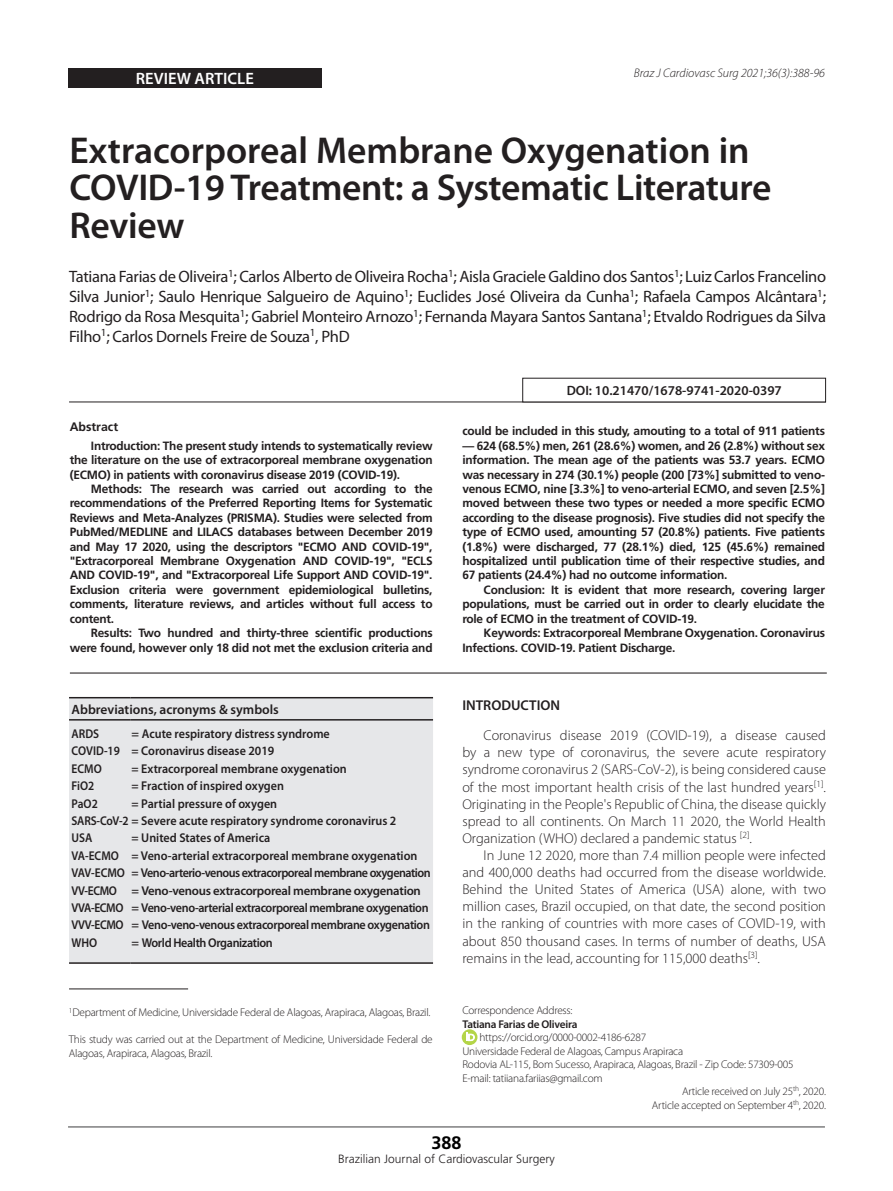
<style>
.page{position:relative;width:893px;height:1191px;background:#fff}
.page>*{position:absolute;margin:0;border:0;box-sizing:border-box;transform-origin:0 0}
.Titulo_1{font:600 37.5px/37.5px "Myriad Pro";letter-spacing:-.01em;color:#231f20}
.t1{font:700 18px "Frutiger";color:#000}
.t2{font:16.5px/19.8px "Myriad Pro";letter-spacing:-.02em;color:#231f20;text-align:justify}
.t3{font:600 16.5px "Myriad Pro";color:#fff}
.t4{font:300 14.25px/17.1px "Myriad Pro";color:#231f20;text-align:justify}
.Titulos_2{font:600 14.25px "Myriad Pro";color:#231f20}
.pe_de_pagina{font:600 13.5px "Myriad Pro";color:#231f20}
.t5{font:600 12.75px "Myriad Pro";letter-spacing:-.01em;color:#231f20;scale:.95 1}
.t6{font:600 12.75px "Myriad Pro";letter-spacing:-.03em;color:#231f20}
.t7{font:600 12.75px/17.4px "Myriad Pro";letter-spacing:-.01em;color:#231f20;scale:.9 1}
.t8{font:600 12.75px "Myriad Pro";letter-spacing:-.01em;color:#231f20}
.t9{font:600 12.75px "Myriad Pro";letter-spacing:-.04em;color:#231f20;scale:.95 1}
.t10{font:italic 300 12.45px "Myriad Pro";color:#231f20}
.Resumos{font:700 12.3px "Frutiger";color:#231f20}
.abstract{font:700 12px/14.4px "Frutiger";letter-spacing:-.02em;color:#231f20;text-align:justify}
.t11{font:300 12px "Frutiger";color:#231f20}
.pe_de_pagina_2{font:300 11.25px/13.5px "Myriad Pro";letter-spacing:-.02em;color:#231f20}
.pe_de_pagina_2-2{font:600 11.25px "Myriad Pro";letter-spacing:-.02em;color:#231f20}
</style>
<div class="page">
<hr style="left:68px;top:1126px;width:757px;height:1px;background:#3e3e3f">
<div style="left:68px;top:68px;width:254px;height:20px;background:#231f20"></div>
<hr style="left:70px;top:672px;width:757px;height:1px;background:#231f20">
<hr style="left:69px;top:401px;width:757px;height:1px;background:#231f20">
<hr style="left:69px;top:988px;width:119px;height:1px;background:#231f20">
<div style="left:69px;top:698px;width:364px;height:264px;background:#e6e7e9"></div>
<hr style="left:69px;top:697px;width:61px;height:1px;background:#231f20">
<hr style="left:130px;top:697px;width:303px;height:1px;background:#231f20">
<hr style="left:69px;top:719px;width:61px;height:1px;background:#231f20">
<hr style="left:130px;top:719px;width:303px;height:1px;background:#231f20">
<hr style="left:69px;top:962px;width:61px;height:1px;background:#231f20">
<hr style="left:130px;top:962px;width:303px;height:1px;background:#231f20">
<svg style="left:462px;top:1029px;width:15px;height:16px"></svg>
<svg style="left:466px;top:1032px;width:8px;height:8px"></svg>
<p class="t3" style="left:136px;top:69px;width:119px">REVIEW ARTICLE</p>
<p class="t10" style="left:634px;top:67px;width:193px">Braz J Cardiovasc Surg 2021;36(3):388-96</p>
<p class="Titulo_1" style="left:70px;top:132px;width:703px">Extracorporeal Membrane Oxygenation in<br>COVID-19 Treatment: a Systematic Literature<br>Review</p>
<p class="t2" style="left:69px;top:267px;width:759px">Tatiana Farias de Oliveira<sup>1</sup>; Carlos Alberto de Oliveira Rocha<sup>1</sup>; Aisla Graciele Galdino dos Santos<sup>1</sup>; Luiz Carlos Francelino Silva Junior<sup>1</sup>; Saulo Henrique Salgueiro de Aquino<sup>1</sup>; Euclides José Oliveira da Cunha<sup>1</sup>; Rafaela Campos Alcântara<sup>1</sup>; Rodrigo da Rosa Mesquita<sup>1</sup>; Gabriel Monteiro Arnozo<sup>1</sup>; Fernanda Mayara Santos Santana<sup>1</sup>; Etvaldo Rodrigues da Silva Filho<sup>1</sup>; Carlos Dornels Freire de Souza<sup>1</sup>, PhD</p>
<p class="Resumos" style="left:70px;top:420px;width:50px">Abstract</p>
<p class="abstract" style="left:70px;top:438px;width:364px;text-indent:21px">Introduction: The present study intends to systematically review the literature on the use of extracorporeal membrane oxygenation (ECMO) in patients with coronavirus disease 2019 (COVID-19).</p>
<p class="abstract" style="left:70px;top:481px;width:364px;text-indent:21px">Methods: The research was carried out according to the recommendations of the Preferred Reporting Items for Systematic Reviews and Meta-Analyzes (PRISMA). Studies were selected from PubMed/MEDLINE and LILACS databases between December 2019 and May 17 2020, using the descriptors "ECMO AND COVID-19", "Extracorporeal Membrane Oxygenation AND COVID-19", "ECLS AND COVID-19", and "Extracorporeal Life Support AND COVID-19".<br>Exclusion criteria were government epidemiological bulletins, comments, literature reviews, and articles without full access to content.</p>
<p class="abstract" style="left:70px;top:625px;width:364px;text-align:right">Results: Two hundred and thirty-three scientific productions were found, however only 18 did not met the exclusion criteria and</p>
<p class="pe_de_pagina" style="left:72px;top:702px;width:209px">Abbreviations, acronyms &amp; symbols</p>
<p class="t7" style="left:72px;top:725px;width:55px">ARDS<br>COVID-19</p>
<p class="t7" style="left:72px;top:760px;width:35px">ECMO</p>
<p class="t7" style="left:72px;top:777px;width:27px">FiO2</p>
<p class="t7" style="left:72px;top:794px;width:31px">PaO2</p>
<p class="t7" style="left:72px;top:812px;width:362px">SARS-CoV-2 = Severe acute respiratory syndrome coronavirus 2</p>
<p class="t7" style="left:72px;top:829px;width:25px">USA</p>
<p class="t7" style="left:72px;top:847px;width:54px">VA-ECMO</p>
<p class="t7" style="left:72px;top:864px;width:61px">VAV-ECMO</p>
<p class="t7" style="left:72px;top:881px;width:52px">VV-ECMO</p>
<p class="t7" style="left:72px;top:899px;width:59px">VVA-ECMO</p>
<p class="t7" style="left:72px;top:916px;width:59px">VVV-ECMO</p>
<p class="t7" style="left:72px;top:934px;width:30px">WHO</p>
<p class="t8" style="left:132px;top:726px;width:200px">= Acute respiratory distress syndrome</p>
<p class="t5" style="left:132px;top:744px;width:152px">= Coronavirus disease 2019</p>
<p class="t5" style="left:132px;top:761px;width:228px">= Extracorporeal membrane oxygenation</p>
<p class="t5" style="left:132px;top:778px;width:162px">= Fraction of inspired oxygen</p>
<p class="t5" style="left:132px;top:796px;width:155px">= Partial pressure of oxygen</p>
<p class="t5" style="left:132px;top:831px;width:148px">= United States of America</p>
<p class="t5" style="left:132px;top:848px;width:302px">= Veno-arterial extracorporeal membrane oxygenation</p>
<p class="t9" style="left:132px;top:865px;width:317px">= Veno-arterio-venous extracorporeal membrane oxygenation</p>
<p class="t8" style="left:132px;top:883px;width:291px">= Veno-venous extracorporeal membrane oxygenation</p>
<p class="t6" style="left:132px;top:900px;width:299px">= Veno-veno-arterial extracorporeal membrane oxygenation</p>
<p class="t6" style="left:132px;top:918px;width:300px">= Veno-veno-venous extracorporeal membrane oxygenation</p>
<p class="t6" style="left:132px;top:935px;width:143px">= World Health Organization</p>
<p class="pe_de_pagina_2" style="left:69px;top:1006px;width:363px"><sup>1</sup>Department of Medicine, Universidade Federal de Alagoas, Arapiraca, Alagoas, Brazil.</p>
<p class="pe_de_pagina_2" style="left:69px;top:1033px;width:365px">This study was carried out at the Department of Medicine, Universidade Federal de<br>Alagoas, Arapiraca, Alagoas, Brazil.</p>
<p class="pe_de_pagina" style="left:567px;top:383px;width:217px">DOI: 10.21470/1678-9741-2020-0397</p>
<p class="abstract" style="left:462px;top:424px;width:364px">could be included in this study, amouting to a total of 911 patients</p>
<p class="abstract" style="left:462px;top:438px;width:364px">— 624 (68.5%) men, 261 (28.6%) women, and 26 (2.8%) without sex information. The mean age of the patients was 53.7 years. ECMO was necessary in 274 (30.1%) people (200 [73%] submitted to veno&shy;venous ECMO, nine [3.3%] to veno-arterial ECMO, and seven [2.5%] moved between these two types or needed a more specific ECMO according to the disease prognosis). Five studies did not specify the type of ECMO used, amounting 57 (20.8%) patients. Five patients (1.8%) were discharged, 77 (28.1%) died, 125 (45.6%) remained hospitalized until publication time of their respective studies, and 67 patients (24.4%) had no outcome information.</p>
<p class="abstract" style="left:462px;top:582px;width:364px;text-indent:21px">Conclusion: It is evident that more research, covering larger populations, must be carried out in order to clearly elucidate the role of ECMO in the treatment of COVID-19.</p>
<p class="abstract" style="left:462px;top:625px;width:364px;text-indent:21px">Keywords: Extracorporeal Membrane Oxygenation. Coronavirus<br>Infections. COVID-19. Patient Discharge.</p>
<p class="Titulos_2" style="left:462px;top:697px;width:99px">INTRODUCTION</p>
<p class="t4" style="left:462px;top:727px;width:365px;text-indent:21px">Coronavirus disease 2019 (COVID-19), a disease caused by a new type of coronavirus, the severe acute respiratory syndrome coronavirus 2 (SARS-CoV-2), is being considered cause of the most important health crisis of the last hundred years<sup>[1]</sup>.<br>Originating in the People's Republic of China, the disease quickly spread to all continents. On March 11 2020, the World Health Organization (WHO) declared a pandemic status <sup>[2]</sup>.</p>
<p class="t4" style="left:462px;top:847px;width:365px;text-indent:21px">In June 12 2020, more than 7.4 million people were infected and 400,000 deaths had occurred from the disease worldwide.<br>Behind the United States of America (USA) alone, with two million cases, Brazil occupied, on that date, the second position in the ranking of countries with more cases of COVID-19, with about 850 thousand cases. In terms of number of deaths, USA remains in the lead, accounting for 115,000 deaths<sup>[3]</sup>.</p>
<p class="pe_de_pagina_2" style="left:462px;top:1003px;width:112px">Correspondence Address:</p>
<p class="pe_de_pagina_2-2" style="left:462px;top:1017px;width:117px">Tatiana Farias de Oliveira</p>
<p class="pe_de_pagina_2" style="left:479px;top:1030px;width:168px">https://orcid.org/0000-0002-4186-6287</p>
<p class="pe_de_pagina_2" style="left:462px;top:1044px;width:222px">Universidade Federal de Alagoas, Campus Arapiraca</p>
<p class="pe_de_pagina_2" style="left:462px;top:1057px;width:333px">Rodovia AL-115, Bom Sucesso, Arapiraca, Alagoas, Brazil - Zip Code: 57309-005</p>
<p class="pe_de_pagina_2" style="left:462px;top:1071px;width:142px">E-mail: tatiiana.fariias@gmail.com</p>
<p class="pe_de_pagina_2" style="left:682px;top:1084px;width:145px">Article received on July 25<sup>th</sup>, 2020.</p>
<p class="pe_de_pagina_2" style="left:652px;top:1098px;width:176px">Article accepted on September 4<sup>th</sup>, 2020.</p>
<h2 class="t1" style="left:431px;top:1132px;width:32px">388</h2>
<p class="t11" style="left:338px;top:1152px;width:218px">Brazilian Journal of Cardiovascular Surgery</p>
</div>
